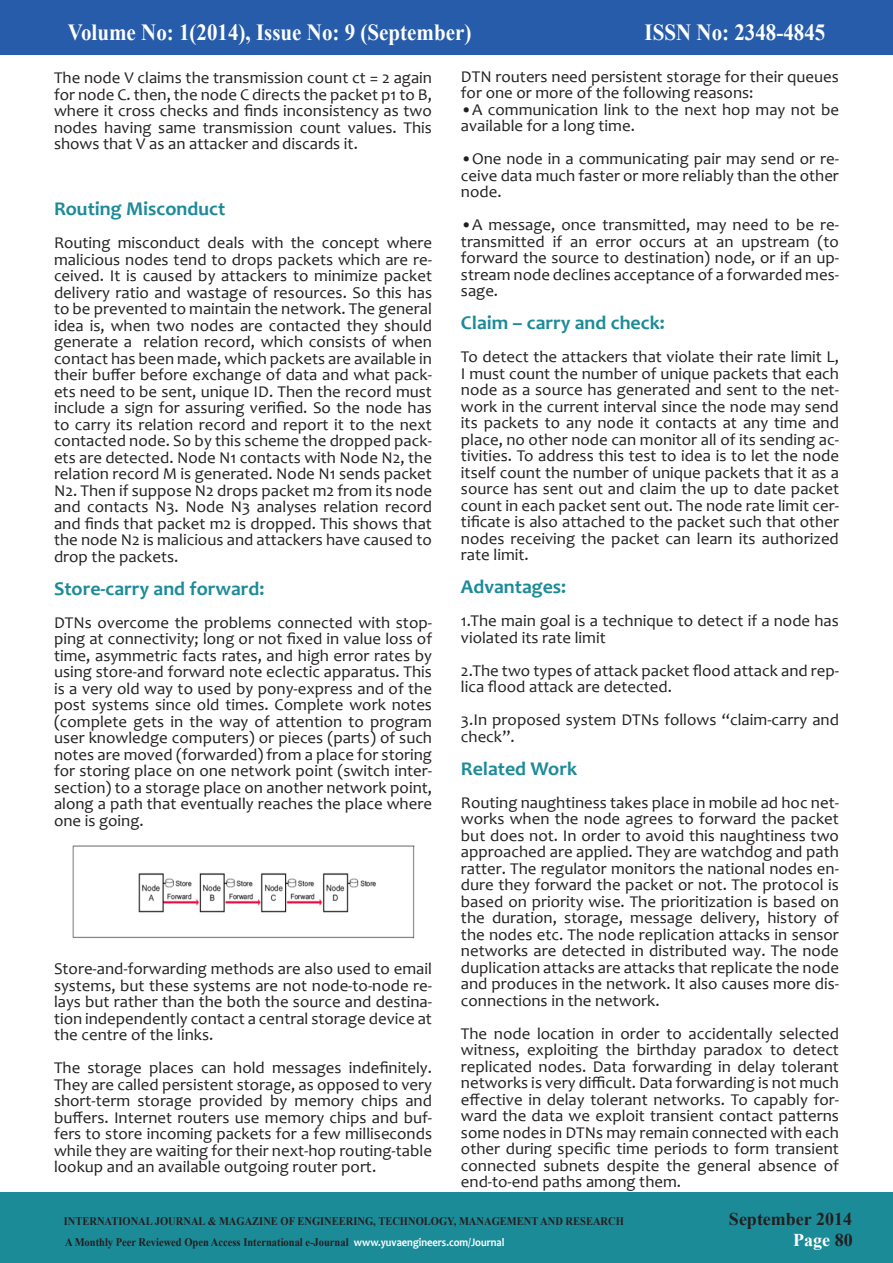
<style>
.page{position:relative;width:893px;height:1263px;background:#fff}
.page>*{position:absolute;margin:0;border:0;box-sizing:border-box;transform-origin:0 0}
.t1{font:700 23.1px "Times New Roman";color:#fff;scale:.91 1}
.t2{font:700 19.5px "Candara";color:#1c8b98}
.t3{font:700 18px "Times New Roman";color:#231f20}
.t4{font:700 18px "Times New Roman";color:#fff}
.t5{font:16.5px/16.5px "Candara";color:#231f20;text-align:justify}
.t6{font:700 11.55px "Times New Roman";color:#231f20;scale:.91 1}
.s1{font-family:"Candara";color:#fff}
.s2{color:#231f20}
</style>
<div class="page">
<div style="left:0;top:0;width:893px;height:54px;background:#275caa"></div>
<div style="left:0;top:1193px;width:893px;height:70px;background:#1c8b98"></div>
<img style="left:72px;top:845px;width:342px;height:94px">
<p class="t1" style="left:68px;top:16px;width:445px">Volume No: 1(2014), Issue No: 9 (September)</p>
<p class="t1" style="left:645px;top:16px;width:200px">ISSN No: 2348-4845</p>
<p class="t5" style="left:54px;top:69px;width:380px">The node V claims the transmission count ct = 2 again for node C. then, the node C directs the packet p1 to B, where it cross checks and finds inconsistency as two nodes having same transmission count values. This shows that V as an attacker and discards it.</p>
<p class="t2" style="left:54px;top:196px;width:173px">Routing Misconduct</p>
<p class="t5" style="left:54px;top:234px;width:380px">Routing misconduct deals with the concept where malicious nodes tend to drops packets which are re&shy;ceived. It is caused by attackers to minimize packet delivery ratio and wastage of resources. So this has to be prevented to maintain the network. The general idea is, when two nodes are contacted they should generate a relation record, which consists of when contact has been made, which packets are available in their buffer before exchange of data and what pack&shy;ets need to be sent, unique ID. Then the record must include a sign for assuring verified. So the node has to carry its relation record and report it to the next contacted node. So by this scheme the dropped pack&shy;ets are detected. Node N1 contacts with Node N2, the relation record M is generated. Node N1 sends packet N2. Then if suppose N2 drops packet m2 from its node and contacts N3. Node N3 analyses relation record and finds that packet m2 is dropped. This shows that the node N2 is malicious and attackers have caused to drop the packets.</p>
<p class="t2" style="left:54px;top:576px;width:212px">Store-carry and forward:</p>
<p class="t5" style="left:54px;top:614px;width:380px">DTNs overcome the problems connected with stop&shy;ping at connectivity; long or not fixed in value loss of time, asymmetric facts rates, and high error rates by using store-and forward note eclectic apparatus. This is a very old way to used by pony-express and of the post systems since old times. Complete work notes (complete gets in the way of attention to program user knowledge computers) or pieces (parts) of such notes are moved (forwarded) from a place for storing for storing place on one network point (switch inter&shy;section) to a storage place on another network point, along a path that eventually reaches the place where one is going.</p>
<p class="t5" style="left:54px;top:960px;width:380px">Store-and-forwarding methods are also used to email systems, but these systems are not node-to-node re&shy;lays but rather than the both the source and destina&shy;tion independently contact a central storage device at the centre of the links.</p>
<p class="t5" style="left:54px;top:1059px;width:380px">The storage places can hold messages indefinitely.<br>They are called persistent storage, as opposed to very short-term storage provided by memory chips and buffers. Internet routers use memory chips and buf&shy;fers to store incoming packets for a few milliseconds while they are waiting for their next-hop routing-table lookup and an available outgoing router port.</p>
<p class="t5" style="left:461px;top:68px;width:379px">DTN routers need persistent storage for their queues for one or more of the following reasons:</p>
<p class="t5" style="left:461px;top:101px;width:380px">•A communication link to the next hop may not be available for a long time.</p>
<p class="t5" style="left:461px;top:150px;width:380px">•One node in a communicating pair may send or re&shy;ceive data much faster or more reliably than the other node.</p>
<p class="t5" style="left:461px;top:216px;width:380px">•A message, once transmitted, may need to be re&shy;transmitted if an error occurs at an upstream (to forward the source to destination) node, or if an up&shy;stream node declines acceptance of a forwarded mes&shy;sage.</p>
<p class="t2" style="left:461px;top:310px;width:205px">Claim – carry and check:</p>
<p class="t5" style="left:461px;top:348px;width:380px">To detect the attackers that violate their rate limit L, I must count the number of unique packets that each node as a source has generated and sent to the net&shy;work in the current interval since the node may send its packets to any node it contacts at any time and place, no other node can monitor all of its sending ac&shy;tivities. To address this test to idea is to let the node itself count the number of unique packets that it as a source has sent out and claim the up to date packet count in each packet sent out. The node rate limit cer&shy;tificate is also attached to the packet such that other nodes receiving the packet can learn its authorized rate limit.</p>
<p class="t2" style="left:461px;top:574px;width:107px">Advantages:</p>
<p class="t5" style="left:461px;top:612px;width:379px">1.The main goal is a technique to detect if a node has violated its rate limit</p>
<p class="t5" style="left:461px;top:662px;width:380px">2.The two types of attack packet flood attack and rep&shy;lica flood attack are detected.</p>
<p class="t5" style="left:461px;top:711px;width:379px">3.In proposed system DTNs follows “claim-carry and check”.</p>
<p class="t2" style="left:461px;top:756px;width:118px">Related Work</p>
<p class="t5" style="left:461px;top:794px;width:380px">Routing naughtiness takes place in mobile ad hoc net&shy;works when the node agrees to forward the packet but does not. In order to avoid this naughtiness two approached are applied. They are watchdog and path ratter. The regulator monitors the national nodes en&shy;dure they forward the packet or not. The protocol is based on priority wise. The prioritization is based on the duration, storage, message delivery, history of the nodes etc. The node replication attacks in sensor networks are detected in distributed way. The node duplication attacks are attacks that replicate the node and produces in the network. It also causes more dis&shy;connections in the network.</p>
<p class="t5" style="left:461px;top:1025px;width:380px">The node location in order to accidentally selected witness, exploiting the birthday paradox to detect replicated nodes. Data forwarding in delay tolerant networks is very difficult. Data forwarding is not much effective in delay tolerant networks. To capably for&shy;ward the data we exploit transient contact patterns some nodes in DTNs may remain connected with each other during specific time periods to form transient connected subnets despite the general absence of end-to-end paths among them.</p>
<p class="t6" style="left:64px;top:1213px;width:617px">INTERNATIONAL JOURNAL &amp; MAGAZINE OF ENGINEERING, TECHNOLOGY, MANAGEMENT AND RESEARCH</p>
<p class="t3" style="left:729px;top:1206px;width:125px">September 2014</p>
<p class="t6" style="left:65px;top:1234px;width:484px">A Monthly Peer Reviewed Open Access International e-Journal <span class="s1">www.yuvaengineers.com/Journal</span></p>
<p class="t4" style="left:793px;top:1228px;width:61px">Page <span class="s2">80</span></p>
</div>
